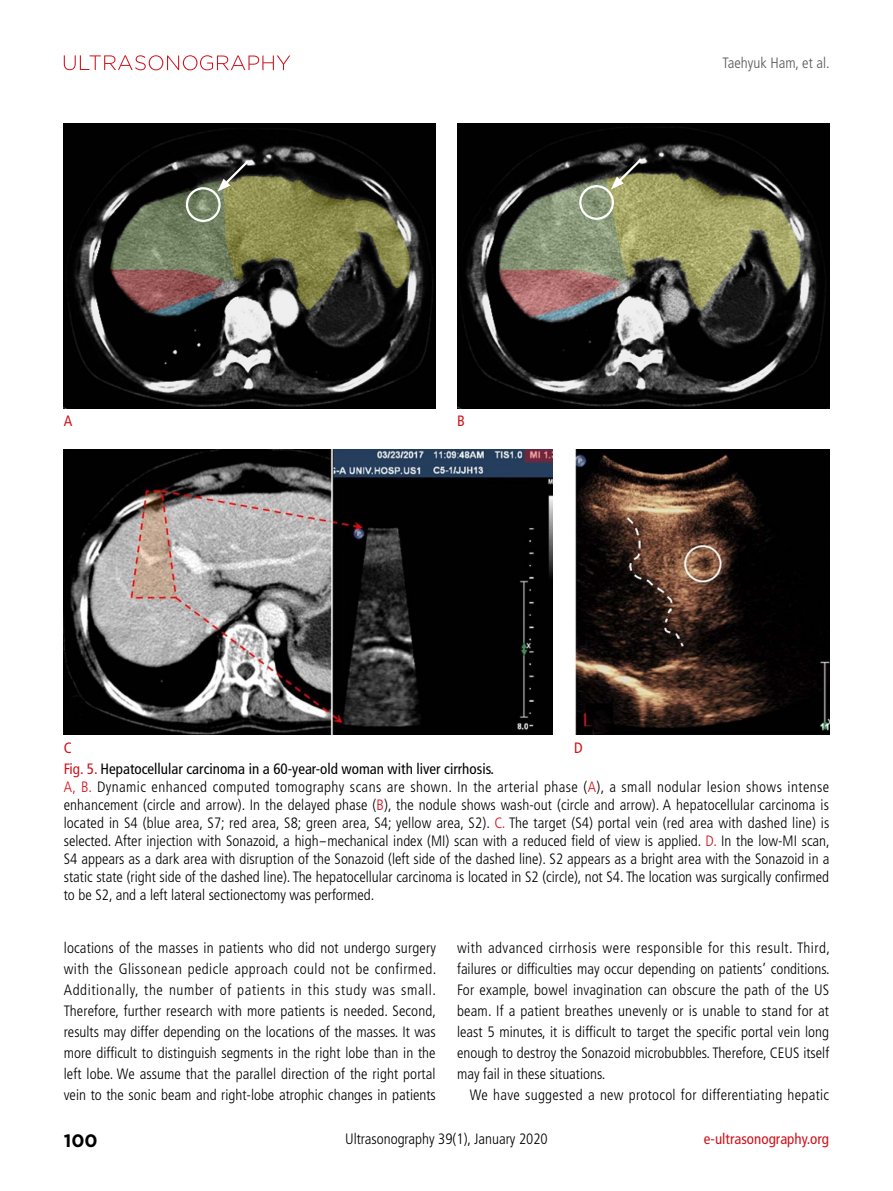
<style>
.page{position:relative;width:893px;height:1191px;background:#fff}
.page>*{position:absolute;margin:0;border:0;box-sizing:border-box;transform-origin:0 0}
.t1{font:700 18px "Gotham";color:#000}
.t2{font:300 condensed 15px/21px "Frutiger LT Std";color:#000;text-align:justify}
.t3{font:300 condensed 15px "Frutiger LT Std";letter-spacing:.02em;color:#000}
.t4{font:condensed 15px "Frutiger LT Std";color:#d0121b}
.t5{font:300 condensed 15px "Frutiger LT Std";color:#595757}
.s1{font-weight:400;color:#d0121b}
.s2{font-weight:400}
.s3{color:#d0121b}
</style>
<div class="page">
<svg style="left:64px;top:55px;width:226px;height:15px"></svg>
<img style="left:64px;top:123px;width:372px;height:285px">
<img style="left:457px;top:123px;width:372px;height:285px">
<img style="left:64px;top:450px;width:489px;height:285px">
<img style="left:574px;top:450px;width:255px;height:285px">
<div style="left:186px;top:187px;width:35px;height:35px;border:2px solid #fff;border-radius:50%"></div>
<div style="left:579px;top:185px;width:35px;height:35px;border:2px solid #fff;border-radius:50%"></div>
<svg style="left:217px;top:158px;width:34px;height:34px"></svg>
<svg style="left:611px;top:156px;width:33px;height:33px"></svg>
<p class="t4" style="left:64px;top:412px;width:10px">A</p>
<p class="t4" style="left:457px;top:412px;width:9px">B</p>
<p class="t4" style="left:64px;top:738px;width:10px">C</p>
<p class="t4" style="left:574px;top:738px;width:10px">D</p>
<p class="t5" style="left:723px;top:54px;width:109px">Taehyuk Ham, et al.</p>
<p class="t2" style="left:64px;top:760px;width:767px;line-height:18px;text-align:left"><span class="s1">Fig. 5.</span> <span class="s2">Hepatocellular carcinoma in a 60-year-old woman with liver cirrhosis.<br></span><span class="s3">A, B.</span> Dynamic enhanced computed tomography scans are shown. In the arterial phase (<span class="s3">A</span>), a small nodular lesion shows intense enhancement (circle and arrow). In the delayed phase (<span class="s3">B</span>), the nodule shows wash-out (circle and arrow). A hepatocellular carcinoma is located in S4 (blue area, S7; red area, S8; green area, S4; yellow area, S2). <span class="s3">C.</span> The target (S4) portal vein (red area with dashed line) is selected. After injection with Sonazoid, a high-mechanical index (MI) scan with a reduced field of view is applied. <span class="s3">D.</span> In the low-MI scan, S4 appears as a dark area with disruption of the Sonazoid (left side of the dashed line). S2 appears as a bright area with the Sonazoid in a static state (right side of the dashed line). The hepatocellular carcinoma is located in S2 (circle), not S4. The location was surgically confirmed to be S2, and a left lateral sectionectomy was performed.</p>
<p class="t2" style="left:64px;top:938px;width:374px">locations of the masses in patients who did not undergo surgery with the Glissonean pedicle approach could not be confirmed.<br>Additionally, the number of patients in this study was small.<br>Therefore, further research with more patients is needed. Second, results may differ depending on the locations of the masses. It was more difficult to distinguish segments in the right lobe than in the left lobe. We assume that the parallel direction of the right portal vein to the sonic beam and right-lobe atrophic changes in patients</p>
<p class="t2" style="left:457px;top:938px;width:374px">with advanced cirrhosis were responsible for this result. Third, failures or difficulties may occur depending on patients’ conditions.<br>For example, bowel invagination can obscure the path of the US beam. If a patient breathes unevenly or is unable to stand for at least 5 minutes, it is difficult to target the specific portal vein long enough to destroy the Sonazoid microbubbles. Therefore, CEUS itself may fail in these situations.</p>
<p class="t3" style="left:470px;top:1086px;width:361px">We have suggested a new protocol for differentiating hepatic</p>
<p class="t1" style="left:64px;top:1130px;width:35px">100</p>
<p class="t2" style="left:345px;top:1128px;width:204px">Ultrasonography 39(1), January 2020</p>
<p class="t4" style="left:704px;top:1130px;width:127px">e-ultrasonography.org</p>
</div>
